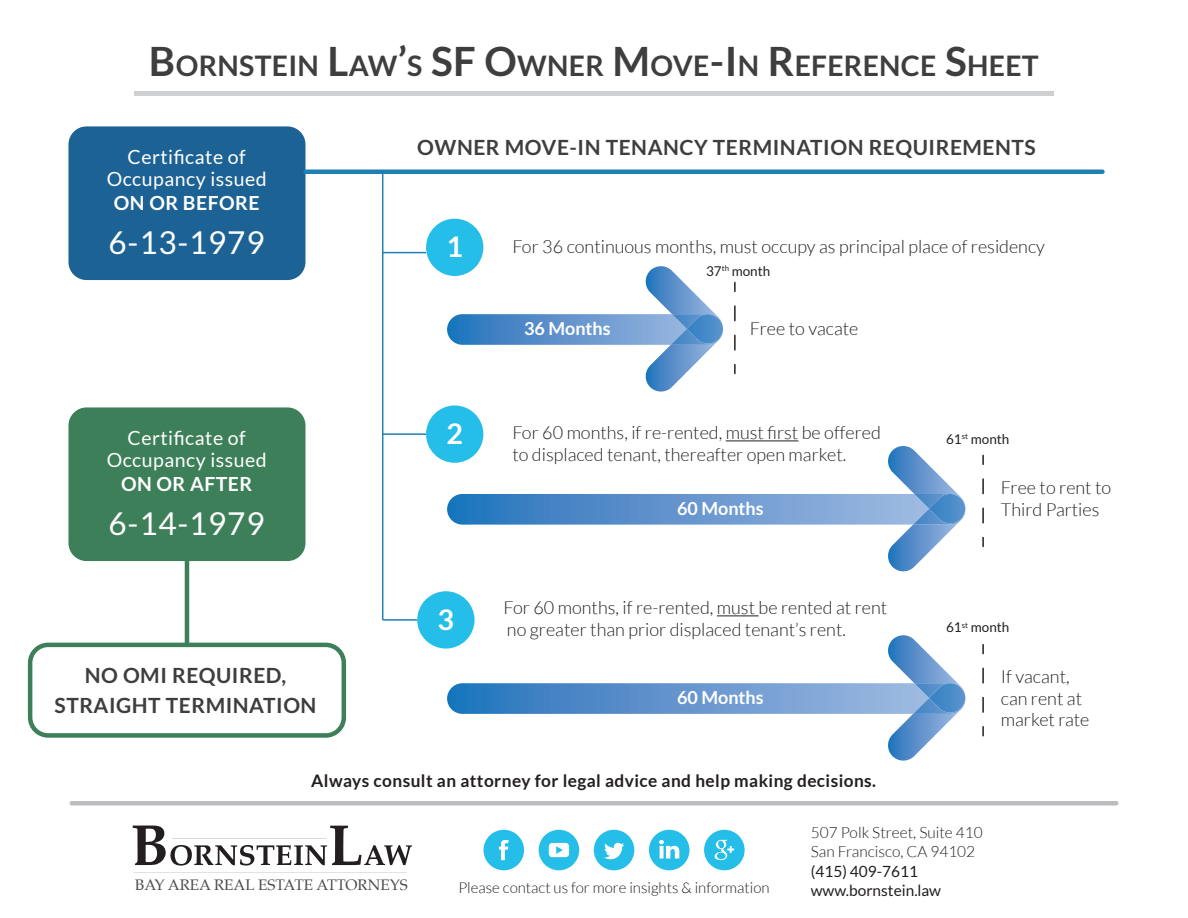
<style>
.page{position:relative;width:1188px;height:918px;background:#fff}
.page>*{position:absolute;margin:0;border:0;box-sizing:border-box;transform-origin:0 0}
.t1{font:31.5px "Lato";letter-spacing:.025em;color:#fff}
.t2{font:700 28.5px "Lato";color:#fff}
.t3{font:700 28.35px "Lato";letter-spacing:.01em;color:#3e3e3f}
.t4{font:700 21px/30px "Lato";letter-spacing:.025em;color:#3e3e3f;text-align:center}
.t5{font:19.5px/22.5px "Lato";letter-spacing:.025em;color:#fff;text-align:center}
.t6{font:700 19.5px "Lato";letter-spacing:.025em;color:#fff}
.t7{font:300 18px/21.6px "Lato";color:#231f20}
.t8{font:700 18px "Lato";color:#fff}
.t9{font:700 17.25px "Lato";letter-spacing:.025em;color:#231f20}
.t10{font:300 15.45px/19.4px "Lato";color:#231f20}
.t11{font:15.45px/19.4px "Lato";color:#231f20}
.t12{font:15.3px "Palatino";color:#4c4b4b}
.t13{font:300 15px "Lato";color:#231f20}
.t14{font:13.5px "Lato";color:#231f20}
.s1{font-size:40.5px}
</style>
<div class="page">
<div style="left:68px;top:126px;width:237px;height:154px;background:#1d6294;border-radius:18px"></div>
<div style="left:68px;top:407px;width:237px;height:154px;background:#3c7f59;border-radius:18px"></div>
<div style="left:28px;top:643px;width:318px;height:95px;border:4px solid #3c7f59;border-radius:18px"></div>
<div style="left:305px;top:169px;width:797px;height:5px;background:#2080b6"></div>
<hr style="left:185px;top:561px;width:4px;height:84px;background:#3c7f59">
<div style="left:426px;top:219px;width:57px;height:57px;background:#25bee8;border-radius:50%"></div>
<div style="left:426px;top:405px;width:57px;height:58px;background:#25bee8;border-radius:50%"></div>
<div style="left:417px;top:591px;width:58px;height:58px;background:#25bee8;border-radius:50%"></div>
<hr style="left:726px;top:441px;width:72px;height:1px;background:#231f20">
<hr style="left:717px;top:616px;width:42px;height:1px;background:#231f20">
<img style="left:447px;top:314px;width:197px;height:31px">
<img style="left:644px;top:266px;width:71px;height:126px">
<img style="left:671px;top:314px;width:44px;height:31px">
<img style="left:687px;top:314px;width:36px;height:30px">
<img style="left:447px;top:494px;width:440px;height:31px">
<img style="left:887px;top:446px;width:79px;height:125px">
<img style="left:913px;top:494px;width:52px;height:31px">
<img style="left:929px;top:494px;width:36px;height:29px">
<svg style="left:734px;top:282px;width:2px;height:9px"></svg>
<svg style="left:734px;top:306px;width:2px;height:45px"></svg>
<svg style="left:734px;top:365px;width:2px;height:9px"></svg>
<svg style="left:982px;top:455px;width:2px;height:9px"></svg>
<svg style="left:982px;top:479px;width:2px;height:45px"></svg>
<svg style="left:982px;top:537px;width:2px;height:9px"></svg>
<img style="left:447px;top:683px;width:440px;height:31px">
<img style="left:887px;top:635px;width:79px;height:126px">
<img style="left:913px;top:683px;width:52px;height:31px">
<img style="left:929px;top:683px;width:36px;height:30px">
<svg style="left:982px;top:645px;width:2px;height:9px"></svg>
<svg style="left:982px;top:668px;width:2px;height:45px"></svg>
<svg style="left:982px;top:727px;width:2px;height:9px"></svg>
<hr style="left:382px;top:172px;width:1px;height:448px;background:#2080b6">
<hr style="left:383px;top:252px;width:43px;height:1px;background:#2080b6">
<hr style="left:383px;top:433px;width:43px;height:2px;background:#2080b6">
<hr style="left:383px;top:619px;width:34px;height:2px;background:#2080b6">
<hr style="left:134px;top:92px;width:920px;height:4px;background:#cfd0d2">
<hr style="left:134px;top:872px;width:273px;height:1px;background:#231f20">
<svg style="left:133px;top:825px;width:279px;height:41px"></svg>
<hr style="left:172px;top:839px;width:155px;height:1px;background:#231f20">
<svg style="left:594px;top:830px;width:40px;height:40px"></svg>
<svg style="left:484px;top:830px;width:40px;height:40px"></svg>
<svg style="left:539px;top:830px;width:40px;height:40px"></svg>
<svg style="left:704px;top:830px;width:41px;height:40px"></svg>
<svg style="left:649px;top:830px;width:40px;height:40px"></svg>
<div style="left:72px;top:801px;width:1044px;height:5px;background:#bcbdc0"></div>
<h3 class="t3" style="left:149px;top:49px;width:891px"><span class="s1">B</span>ORNSTEIN <span class="s1">L</span>AW<span class="s1">’</span>S <span class="s1">SF O</span>WNER <span class="s1">M</span>OVE<span class="s1">-I</span>N <span class="s1">R</span>EFERENCE <span class="s1">S</span>HEET</h3>
<p class="t5" style="left:107px;top:145px;width:162px">Certificate of<br>Occupancy issued</p>
<p class="t6" style="left:114px;top:192px;width:147px">ON OR BEFORE</p>
<h1 class="t1" style="left:109px;top:225px;width:158px">6-13-1979</h1>
<p class="t5" style="left:107px;top:426px;width:162px">Certificate of<br>Occupancy issued</p>
<p class="t6" style="left:121px;top:473px;width:133px">ON OR AFTER</p>
<h1 class="t1" style="left:109px;top:506px;width:158px">6-14-1979</h1>
<p class="t4" style="left:55px;top:660px;width:263px">NO OMI REQUIRED,<br>STRAIGHT TERMINATION</p>
<p class="t4" style="left:417px;top:132px;width:620px">OWNER MOVE-IN TENANCY TERMINATION REQUIREMENTS</p>
<h2 class="t2" style="left:446px;top:230px;width:18px">1</h2>
<h2 class="t2" style="left:446px;top:417px;width:18px">2</h2>
<h2 class="t2" style="left:438px;top:603px;width:18px">3</h2>
<p class="t7" style="left:512px;top:235px;width:534px">For 36 continuous months, must occupy as principal place of residency</p>
<p class="t8" style="left:524px;top:318px;width:88px">36 Months</p>
<p class="t14" style="left:706px;top:264px;width:66px">37<sup>th</sup> month</p>
<p class="t7" style="left:750px;top:318px;width:110px">Free to vacate</p>
<p class="t7" style="left:512px;top:422px;width:370px">For 60 months, if re-rented, must first be offered to displaced tenant, thereafter open market.</p>
<p class="t8" style="left:677px;top:498px;width:88px">60 Months</p>
<p class="t7" style="left:503px;top:597px;width:385px">For 60 months, if re-rented, must be rented at rent no greater than prior displaced tenant’s rent.</p>
<p class="t8" style="left:677px;top:687px;width:88px">60 Months</p>
<p class="t14" style="left:946px;top:431px;width:65px">61<sup>st</sup> month</p>
<p class="t7" style="left:1001px;top:477px;width:112px">Free to rent to<br>Third Parties</p>
<p class="t14" style="left:946px;top:620px;width:65px">61<sup>st</sup> month</p>
<p class="t7" style="left:1001px;top:666px;width:90px">If vacant, can rent at market rate</p>
<p class="t9" style="left:311px;top:771px;width:566px">Always consult an attorney for legal advice and help making decisions.</p>
<p class="t12" style="left:135px;top:872px;width:274px">BAY AREA REAL ESTATE ATTORNEYS</p>
<p class="t13" style="left:458px;top:879px;width:313px">Please contact us for more insights &amp; information</p>
<p class="t10" style="left:811px;top:823px;width:173px">507 Polk Street, Suite 410<br>San Francisco, CA 94102</p>
<p class="t11" style="left:811px;top:861px;width:132px">(415) 409-7611 www.bornstein.law</p>
</div>
